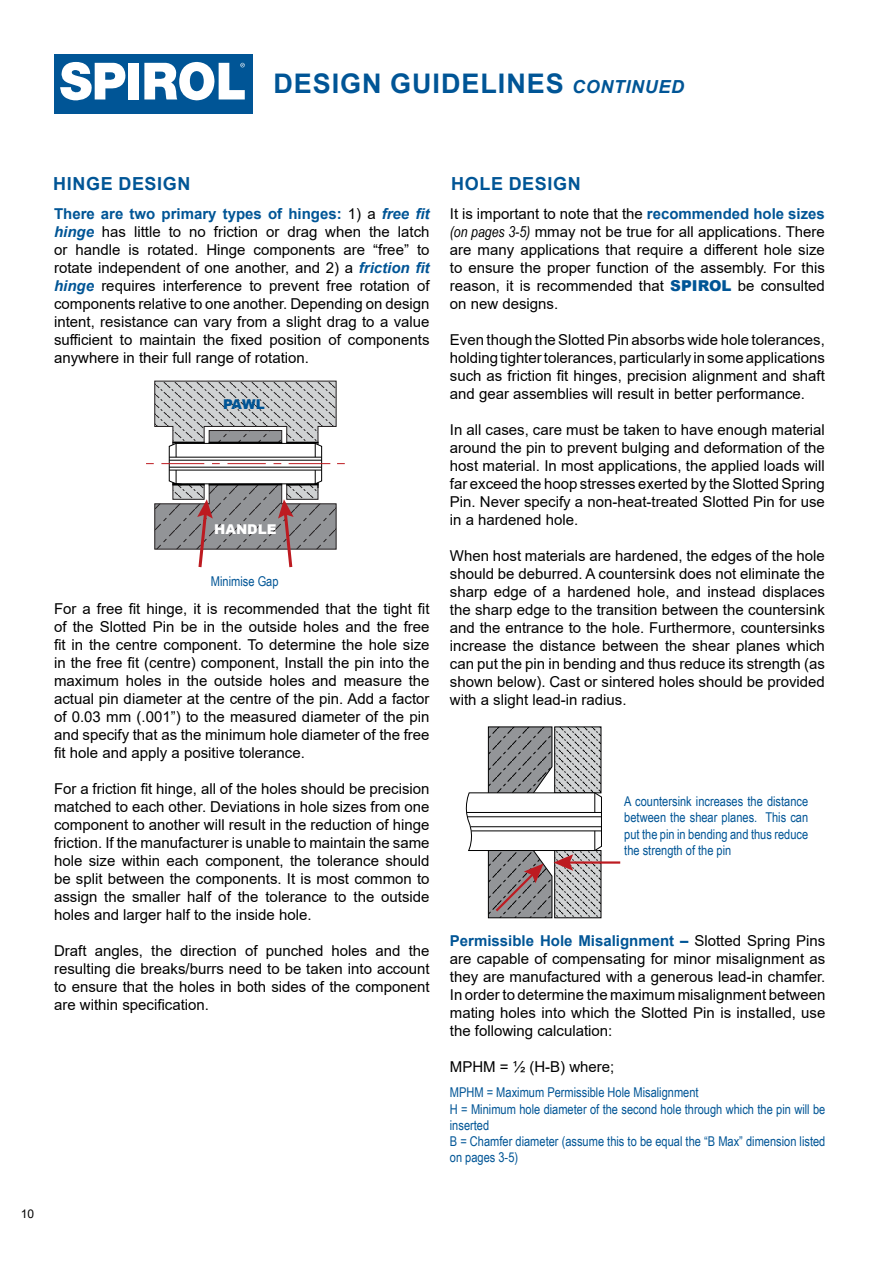
<style>
.page{position:relative;width:893px;height:1263px;background:#fff}
.page>*{position:absolute;margin:0;border:0;box-sizing:border-box;transform-origin:0 0}
.t1{font:700 27px "Arial";letter-spacing:.035em;color:#005596}
.t2{font:700 18px "Arial";letter-spacing:.035em;color:#005596}
.t3{font:15px/18px "Arial";color:#000;text-align:justify}
.t4{font:13.5px/16.2px "Arial Narrow";color:#005596}
.t5{font:900 13.5px "Arial";color:#fff}
.t6{font:900 13.5px "Arial";color:#005596}
.t7{font:12px "Arial";color:#000}
.s1{font-style:italic;font-size:18px}
.s2{font-weight:700;color:#005596}
.s3{font-weight:700;font-style:italic;color:#005596}
.s4{font-family:"Arial Narrow";font-style:italic}
.s5{font-weight:900;color:#005596}
</style>
<div class="page">
<hr style="left:567px;top:861px;width:53px;height:3px;background:#bd1b21">
<svg style="left:466px;top:726px;width:136px;height:192px"></svg>
<div style="left:54px;top:54px;width:198px;height:59px;background:#005596"></div>
<div style="left:129px;top:63px;width:10px;height:36px;background:#fff"></div>
<svg style="left:60px;top:62px;width:66px;height:39px"></svg>
<svg style="left:144px;top:61px;width:101px;height:40px"></svg>
<svg style="left:146px;top:381px;width:199px;height:186px"></svg>
<h1 class="t1" style="left:273px;top:65px;width:412px">DESIGN GUIDELINES <span class="s1">CONTINUED</span></h1>
<p class="t7" style="left:21px;top:1205px;width:15px">10</p>
<p class="t2" style="left:53px;top:171px;width:139px">HINGE DESIGN</p>
<p class="t3" style="left:54px;top:204px;width:377px"><span class="s2">There are two primary types of hinges:</span> 1) a <span class="s3">free fit hinge</span> has little to no friction or drag when the latch or handle is rotated. Hinge components are “free” to rotate independent of one another, and 2) a <span class="s3">friction fit hinge</span> requires interference to prevent free rotation of components relative to one another. Depending on design intent, resistance can vary from a slight drag to a value sufficient to maintain the fixed position of components anywhere in their full range of rotation.</p>
<p class="t6" style="left:223px;top:394px;width:43px">PAWL</p>
<p class="t5" style="left:214px;top:519px;width:64px">HANDLE</p>
<p class="t4" style="left:211px;top:573px;width:69px">Minimise Gap</p>
<p class="t3" style="left:54px;top:600px;width:377px">For a free fit hinge, it is recommended that the tight fit of the Slotted Pin be in the outside holes and the free fit in the centre component. To determine the hole size in the free fit (centre) component, Install the pin into the maximum holes in the outside holes and measure the actual pin diameter at the centre of the pin. Add a factor of 0.03 mm (.001”) to the measured diameter of the pin and specify that as the minimum hole diameter of the free fit hole and apply a positive tolerance.</p>
<p class="t3" style="left:54px;top:780px;width:377px">For a friction fit hinge, all of the holes should be precision matched to each other. Deviations in hole sizes from one component to another will result in the reduction of hinge friction. If the manufacturer is unable to maintain the same hole size within each component, the tolerance should be split between the components. It is most common to assign the smaller half of the tolerance to the outside holes and larger half to the inside hole.</p>
<p class="t3" style="left:54px;top:942px;width:377px">Draft angles, the direction of punched holes and the resulting die breaks/burrs need to be taken into account to ensure that the holes in both sides of the component are within specification.</p>
<p class="t2" style="left:451px;top:171px;width:131px">HOLE DESIGN</p>
<p class="t3" style="left:450px;top:204px;width:376px">It is important to note that the <span class="s2">recommended hole sizes </span><span class="s4">(on pages 3-5)</span> mmay not be true for all applications. There are many applications that require a different hole size to ensure the proper function of the assembly. For this reason, it is recommended that <span class="s5">SPIROL</span> be consulted on new designs.</p>
<p class="t3" style="left:450px;top:330px;width:377px">Even though the Slotted Pin absorbs wide hole tolerances, holding tighter tolerances, particularly in some applications such as friction fit hinges, precision alignment and shaft and gear assemblies will result in better performance.</p>
<p class="t3" style="left:450px;top:420px;width:376px">In all cases, care must be taken to have enough material around the pin to prevent bulging and deformation of the host material. In most applications, the applied loads will far exceed the hoop stresses exerted by the Slotted Spring Pin. Never specify a non-heat-treated Slotted Pin for use in a hardened hole.</p>
<p class="t3" style="left:450px;top:546px;width:376px">When host materials are hardened, the edges of the hole should be deburred. A countersink does not eliminate the sharp edge of a hardened hole, and instead displaces the sharp edge to the transition between the countersink and the entrance to the hole. Furthermore, countersinks increase the distance between the shear planes which can put the pin in bending and thus reduce its strength (as shown below). Cast or sintered holes should be provided with a slight lead-in radius.</p>
<p class="t4" style="left:624px;top:793px;width:185px;text-align:justify">A countersink increases the distance between the shear planes. This can put the pin in bending and thus reduce the strength of the pin</p>
<p class="t3" style="left:450px;top:932px;width:377px"><span class="s2">Permissible Hole Misalignment –</span> Slotted Spring Pins are capable of compensating for minor misalignment as they are manufactured with a generous lead-in chamfer.<br>In order to determine the maximum misalignment between mating holes into which the Slotted Pin is installed, use the following calculation:</p>
<p class="t3" style="left:450px;top:1058px;width:166px">MPHM = ½ (H-B) where;</p>
<p class="t4" style="left:450px;top:1084px;width:377px">MPHM = Maximum Permissible Hole Misalignment<br>H = Minimum hole diameter of the second hole through which the pin will be inserted<br>B = Chamfer diameter (assume this to be equal the “B Max” dimension listed on pages 3-5)</p>
</div>
